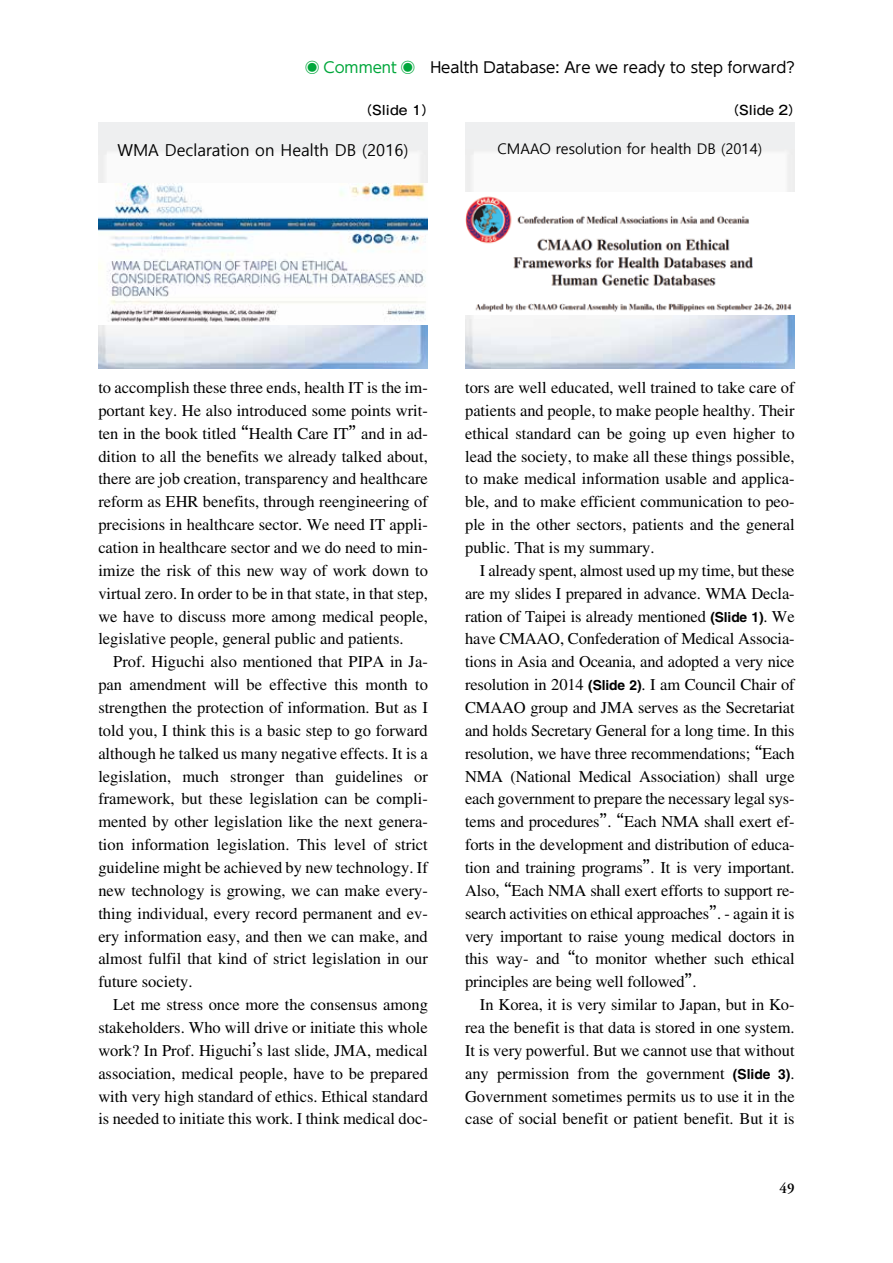
<style>
.page{position:relative;width:893px;height:1263px;background:#fff}
.page>*{position:absolute;margin:0;border:0;box-sizing:border-box;transform-origin:0 0}
.t1{font:16.5px/22.8px "Times";color:#000;text-align:justify}
.t2{font:16.5px "Malgun Gothic";color:#000}
.t3{font:14.85px "UD Shin Go Pro";color:#000}
.t4{font:600 14.85px "Adobe Garamond Pro";color:#000}
.t5{font:14.7px "Malgun Gothic";color:#000}
.t6{font:500 12.75px "Gothic MB101 Pr 6";color:#000}
.s1{color:#00a73b}
.s2{font-family:"Hiragino UD Serif Std W4"}
.s3{font-family:"Helvetica";font-weight:700;font-size:13.8px}
</style>
<div class="page">
<img style="left:98px;top:149px;width:330px;height:220px">
<img style="left:365px;top:347px;width:51px;height:14px">
<img style="left:98px;top:183px;width:330px;height:141px">
<img style="left:465px;top:149px;width:330px;height:219px">
<img style="left:732px;top:346px;width:51px;height:14px">
<img style="left:465px;top:193px;width:329px;height:121px">
<p class="t3" style="left:305px;top:55px;width:491px"><span class="s1">◉ Comment ◉</span>　Health Database: Are we ready to step forward?</p>
<p class="t6" style="left:359px;top:100px;width:76px">（Slide 1）</p>
<p class="t2" style="left:117px;top:141px;width:293px">WMA Declaration on Health DB (2016)</p>
<p class="t6" style="left:726px;top:100px;width:76px">（Slide 2）</p>
<p class="t5" style="left:498px;top:140px;width:266px">CMAAO resolution for health DB (2014)</p>
<p class="t1" style="left:98px;top:376px;width:331px">to accomplish these three ends, health IT is the im&shy;portant key. He also introduced some points writ&shy;ten in the book titled <span class="s2">“</span>Health Care IT<span class="s2">”</span> and in ad&shy;dition to all the benefits we already talked about, there are job creation, transparency and healthcare reform as EHR benefits, through reengineering of precisions in healthcare sector. We need IT appli&shy;cation in healthcare sector and we do need to min&shy;imize the risk of this new way of work down to virtual zero. In order to be in that state, in that step, we have to discuss more among medical people, legislative people, general public and patients.</p>
<p class="t1" style="left:98px;top:650px;width:331px;text-indent:15px">Prof. Higuchi also mentioned that PIPA in Ja&shy;pan amendment will be effective this month to strengthen the protection of information. But as I told you, I think this is a basic step to go forward although he talked us many negative effects. It is a legislation, much stronger than guidelines or framework, but these legislation can be compli&shy;mented by other legislation like the next genera&shy;tion information legislation. This level of strict guideline might be achieved by new technology. If new technology is growing, we can make every&shy;thing individual, every record permanent and ev&shy;ery information easy, and then we can make, and almost fulfil that kind of strict legislation in our future society.</p>
<p class="t1" style="left:98px;top:993px;width:331px;text-indent:15px">Let me stress once more the consensus among stakeholders. Who will drive or initiate this whole work? In Prof. Higuchi<span class="s2">ʼ</span>s last slide, JMA, medical association, medical people, have to be prepared with very high standard of ethics. Ethical standard is needed to initiate this work. I think medical doc-</p>
<p class="t1" style="left:465px;top:376px;width:331px">tors are well educated, well trained to take care of patients and people, to make people healthy. Their ethical standard can be going up even higher to lead the society, to make all these things possible, to make medical information usable and applica&shy;ble, and to make efficient communication to peo&shy;ple in the other sectors, patients and the general public. That is my summary.</p>
<p class="t1" style="left:465px;top:559px;width:331px;text-indent:15px">I already spent, almost used up my time, but these are my slides I prepared in advance. WMA Decla&shy;ration of Taipei is already mentioned <span class="s3">(Slide 1)</span>. We have CMAAO, Confederation of Medical Associa&shy;tions in Asia and Oceania, and adopted a very nice resolution in 2014 <span class="s3">(Slide 2)</span>. I am Council Chair of CMAAO group and JMA serves as the Secretariat and holds Secretary General for a long time. In this resolution, we have three recommendations; <span class="s2">“</span>Each NMA (National Medical Association) shall urge each government to prepare the necessary legal sys&shy;tems and procedures<span class="s2">”</span>. <span class="s2">“</span>Each NMA shall exert ef&shy;forts in the development and distribution of educa&shy;tion and training programs<span class="s2">”</span>. It is very important.<br>Also, <span class="s2">“</span>Each NMA shall exert efforts to support re&shy;search activities on ethical approaches<span class="s2">”</span>. - again it is very important to raise young medical doctors in this way- and <span class="s2">“</span>to monitor whether such ethical principles are being well followed<span class="s2">”</span>.</p>
<p class="t1" style="left:465px;top:993px;width:331px;text-indent:15px">In Korea, it is very similar to Japan, but in Ko&shy;rea the benefit is that data is stored in one system.<br>It is very powerful. But we cannot use that without any permission from the government <span class="s3">(Slide 3)</span>.<br>Government sometimes permits us to use it in the case of social benefit or patient benefit. But it is</p>
<p class="t4" style="left:779px;top:1180px;width:17px">49</p>
</div>
